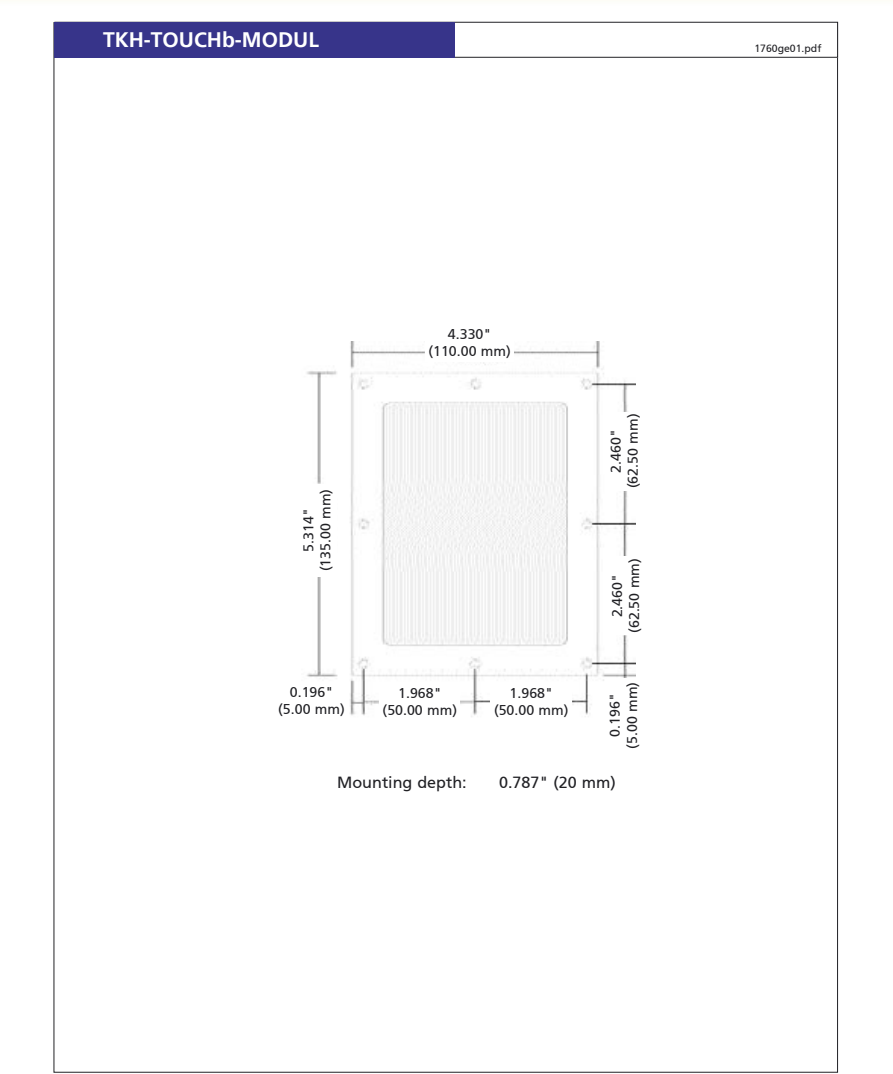
<style>
.page{position:relative;width:893px;height:1074px;background:#fff}
.page>*{position:absolute;margin:0;border:0;box-sizing:border-box;transform-origin:0 0}
.t1{font:700 21px "Frutiger 65";color:#fff}
.t2{font:16.2px "Frutiger 55 Roman";color:#212125}
.t3{font:14.25px "Frutiger 55 Roman";color:#212125}
.t4{font:10.5px "Frutiger 55 Roman";color:#212125}
</style>
<div class="page">
<div style="left:55px;top:22px;width:783px;height:36px;border:1px solid #212125"></div>
<div style="left:54px;top:22px;width:401px;height:36px;background:#37348a"></div>
<img style="left:306px;top:342px;width:330px;height:375px">
<div style="left:425px;top:327px;width:89px;height:35px;background:#fff"></div>
<div style="left:301px;top:484px;width:35px;height:93px;background:#fff"></div>
<div style="left:380px;top:686px;width:80px;height:34px;background:#fff"></div>
<div style="left:491px;top:686px;width:81px;height:34px;background:#fff"></div>
<div style="left:608px;top:412px;width:35px;height:78px;background:#fff"></div>
<div style="left:610px;top:557px;width:34px;height:78px;background:#fff"></div>
<div style="left:608px;top:678px;width:34px;height:74px;background:#fff"></div>
<div style="left:274px;top:685px;width:75px;height:34px;background:#fff"></div>
<p class="t1" style="left:103px;top:28px;width:217px">TKH-TOUCHb-MODUL</p>
<p class="t3" style="left:448px;top:325px;width:45px">4.330"</p>
<p class="t3" style="left:428px;top:342px;width:84px">(110.00 mm)</p>
<p class="t3" style="left:317px;top:571px;width:84px;rotate:-90deg">(135.00 mm)</p>
<p class="t3" style="left:300px;top:552px;width:45px;rotate:-90deg">5.314"</p>
<p class="t3" style="left:290px;top:684px;width:45px">0.196"</p>
<p class="t3" style="left:278px;top:701px;width:68px">(5.00 mm)</p>
<p class="t3" style="left:398px;top:685px;width:45px">1.968"</p>
<p class="t3" style="left:383px;top:702px;width:76px">(50.00 mm)</p>
<p class="t3" style="left:510px;top:685px;width:45px">1.968"</p>
<p class="t3" style="left:494px;top:702px;width:76px">(50.00 mm)</p>
<p class="t3" style="left:624px;top:488px;width:76px;rotate:-90deg">(62.50 mm)</p>
<p class="t3" style="left:607px;top:473px;width:45px;rotate:-90deg">2.460"</p>
<p class="t3" style="left:626px;top:633px;width:76px;rotate:-90deg">(62.50 mm)</p>
<p class="t3" style="left:609px;top:617px;width:45px;rotate:-90deg">2.460"</p>
<p class="t3" style="left:624px;top:748px;width:68px;rotate:-90deg">(5.00 mm)</p>
<p class="t3" style="left:607px;top:737px;width:45px;rotate:-90deg">0.196"</p>
<p class="t2" style="left:337px;top:772px;width:131px">Mounting depth:</p>
<p class="t2" style="left:499px;top:772px;width:118px">0.787" (20 mm)</p>
<p class="t4" style="left:754px;top:42px;width:69px">1760ge01.pdf</p>
</div>
